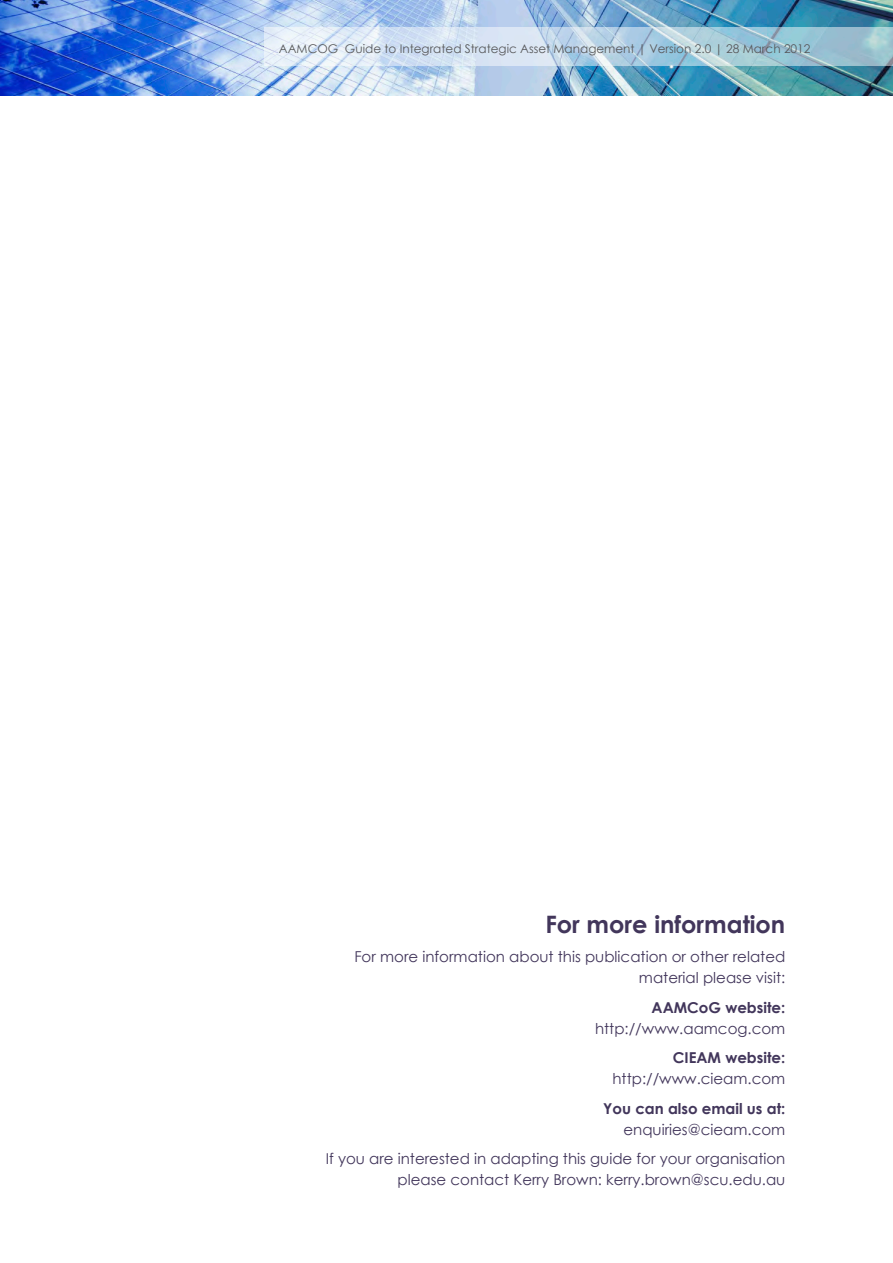
<style>
.page{position:relative;width:893px;height:1263px;background:#fff}
.page>*{position:absolute;margin:0;border:0;box-sizing:border-box;transform-origin:0 0}
.t1{font:700 24px "Century Gothic";color:#42365b}
.t2{font:15px/21px "Century Gothic";color:#42365b;text-align:right}
.t3{font:700 15px "Century Gothic";color:#42365b}
.t4{font:12px "Century Gothic";color:#57585a}
</style>
<div class="page">
<img style="left:0;top:0;width:893px;height:95px">
<svg style="left:264px;top:28px;width:629px;height:38px;background:#bfd7e6"></svg>
<p class="t4" style="left:279px;top:40px;width:533px">AAMCOG Guide to Integrated Strategic Asset Management | Version 2.0 | 28 March 2012</p>
<p class="t1" style="left:545px;top:906px;width:241px">For more information</p>
<p class="t2" style="left:354px;top:946px;width:433px">For more information about this publication or other related material please visit:</p>
<p class="t3" style="left:652px;top:996px;width:135px">AAMCoG website:</p>
<p class="t2" style="left:595px;top:1017px;width:192px">http://www.aamcog.com</p>
<p class="t3" style="left:673px;top:1046px;width:114px">CIEAM website:</p>
<p class="t2" style="left:612px;top:1068px;width:174px">http://www.cieam.com</p>
<p class="t3" style="left:603px;top:1097px;width:184px">You can also email us at:</p>
<p class="t2" style="left:623px;top:1118px;width:163px">enquiries@cieam.com</p>
<p class="t2" style="left:326px;top:1148px;width:461px">If you are interested in adapting this guide for your organisation please contact Kerry Brown: kerry.brown@scu.edu.au</p>
</div>
